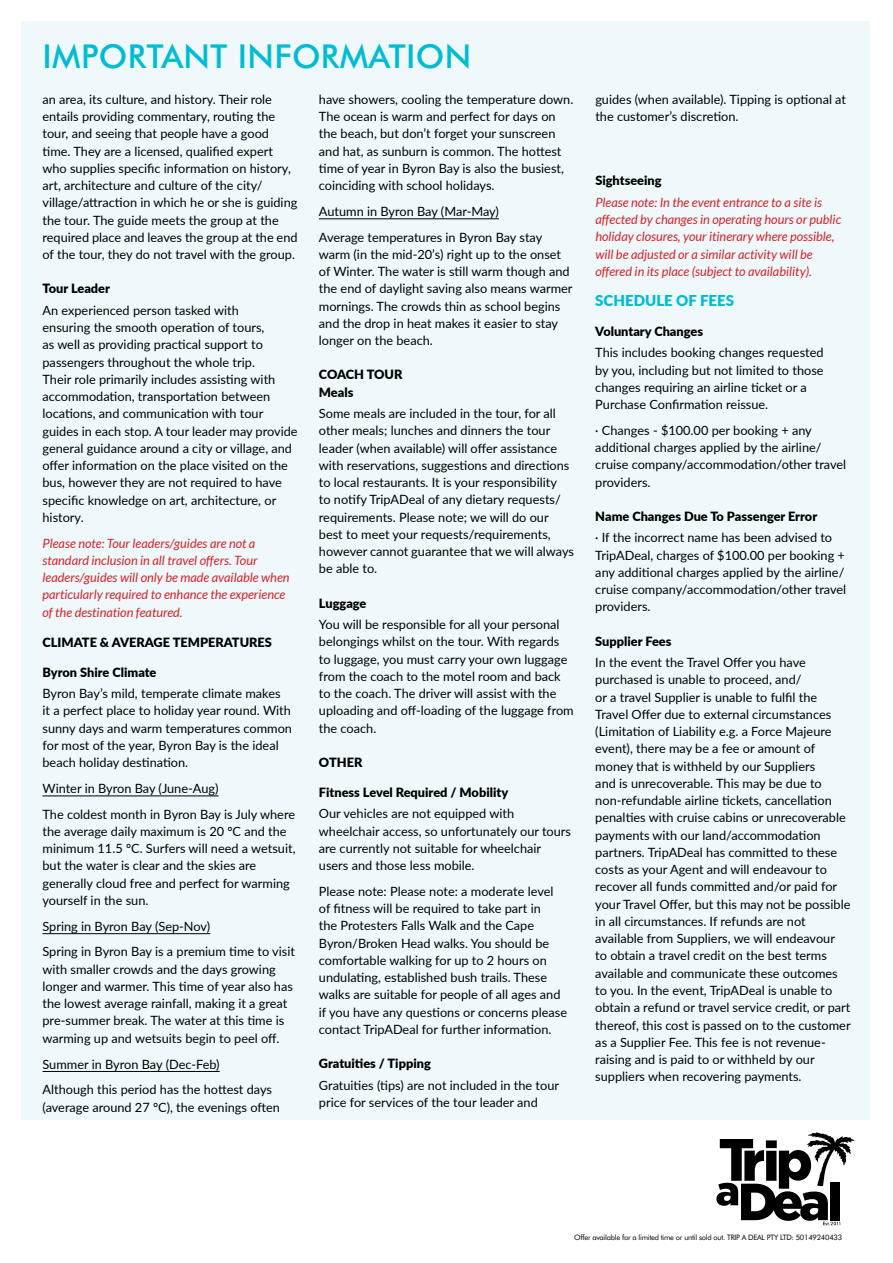
<style>
.page{position:relative;width:893px;height:1263px;background:#fff}
.page>*{position:absolute;margin:0;border:0;box-sizing:border-box;transform-origin:0 0}
.t1{font:500 33px "Futura BT";letter-spacing:.01em;color:#00bcd3}
.t2{font:900 15px "Lato";color:#00bcd3}
.t3{font:12.75px/17.2px "Lato";color:#000}
.t4{font:italic 12.75px/17.2px "Lato";color:#d2232a}
.t5{font:900 12.75px/17.2px "Lato";color:#000}
.t6{font:7.5px "Futura BT";letter-spacing:-.03em;color:#000}
</style>
<div class="page">
<div style="left:21px;top:21px;width:849px;height:1098px;background:#eff8fa"></div>
<svg style="left:716px;top:1132px;width:138px;height:93px"></svg>
<hr style="left:43px;top:796px;width:176px;height:1px;background:#000">
<hr style="left:43px;top:933px;width:167px;height:1px;background:#000">
<hr style="left:43px;top:1071px;width:177px;height:1px;background:#000">
<hr style="left:319px;top:218px;width:180px;height:1px;background:#000">
<h1 class="t1" style="left:43px;top:36px;width:430px">IMPORTANT INFORMATION</h1>
<p class="t3" style="left:43px;top:90px;width:257px">an area, its culture, and history. Their role entails providing commentary, routing the tour, and seeing that people have a good time. They are a licensed, qualified expert who supplies specific information on history, art, architecture and culture of the city/ village/attraction in which he or she is guiding the tour. The guide meets the group at the required place and leaves the group at the end of the tour, they do not travel with the group.</p>
<p class="t5" style="left:43px;top:279px;width:69px">Tour Leader</p>
<p class="t3" style="left:43px;top:301px;width:257px">An experienced person tasked with<br>ensuring the smooth operation of tours,<br>as well as providing practical support to passengers throughout the whole trip.<br>Their role primarily includes assisting with accommodation, transportation between locations, and communication with tour guides in each stop. A tour leader may provide general guidance around a city or village, and offer information on the place visited on the bus, however they are not required to have specific knowledge on art, architecture, or history.</p>
<p class="t4" style="left:43px;top:535px;width:249px">Please note: Tour leaders/guides are not a standard inclusion in all travel offers. Tour leaders/guides will only be made available when particularly required to enhance the experience of the destination featured.</p>
<p class="t5" style="left:43px;top:633px;width:231px">CLIMATE &amp; AVERAGE TEMPERATURES</p>
<p class="t5" style="left:43px;top:663px;width:116px">Byron Shire Climate</p>
<p class="t3" style="left:43px;top:684px;width:251px">Byron Bay’s mild, temperate climate makes<br>it a perfect place to holiday year round. With sunny days and warm temperatures common for most of the year, Byron Bay is the ideal beach holiday destination.</p>
<p class="t3" style="left:43px;top:775px;width:254px;line-height:25.8px">Winter in Byron Bay (June-Aug)<br>The coldest month in Byron Bay is July where</p>
<p class="t3" style="left:43px;top:822px;width:255px">the average daily maximum is 20 ºC and the minimum 11.5 ºC. Surfers will need a wetsuit, but the water is clear and the skies are generally cloud free and perfect for warming yourself in the sun.</p>
<p class="t3" style="left:43px;top:913px;width:254px;line-height:25.8px">Spring in Byron Bay (Sep-Nov)<br>Spring in Byron Bay is a premium time to visit</p>
<p class="t3" style="left:43px;top:960px;width:252px">with smaller crowds and the days growing longer and warmer. This time of year also has the lowest average rainfall, making it a great pre-summer break. The water at this time is warming up and wetsuits begin to peel off.</p>
<p class="t3" style="left:43px;top:1050px;width:231px;line-height:25.8px">Summer in Byron Bay (Dec-Feb)<br>Although this period has the hottest days</p>
<p class="t3" style="left:43px;top:1098px;width:239px">(average around 27 ºC), the evenings often</p>
<p class="t3" style="left:319px;top:90px;width:256px">have showers, cooling the temperature down.<br>The ocean is warm and perfect for days on the beach, but don’t forget your sunscreen and hat, as sunburn is common. The hottest time of year in Byron Bay is also the busiest, coinciding with school holidays.</p>
<p class="t3" style="left:319px;top:198px;width:225px;line-height:25.8px">Autumn in Byron Bay (Mar-May)<br>Average temperatures in Byron Bay stay</p>
<p class="t3" style="left:319px;top:245px;width:255px">warm (in the mid-20’s) right up to the onset of Winter. The water is still warm though and the end of daylight saving also means warmer mornings. The crowds thin as school begins and the drop in heat makes it easier to stay longer on the beach.</p>
<p class="t5" style="left:319px;top:365px;width:85px">COACH TOUR<br>Meals</p>
<p class="t3" style="left:319px;top:404px;width:257px">Some meals are included in the tour, for all other meals; lunches and dinners the tour leader (when available) will offer assistance with reservations, suggestions and directions to local restaurants. It is your responsibility<br>to notify TripADeal of any dietary requests/ requirements. Please note; we will do our best to meet your requests/requirements, however cannot guarantee that we will always be able to.</p>
<p class="t5" style="left:319px;top:594px;width:49px">Luggage</p>
<p class="t3" style="left:319px;top:615px;width:256px">You will be responsible for all your personal belongings whilst on the tour. With regards to luggage, you must carry your own luggage from the coach to the motel room and back to the coach. The driver will assist with the uploading and off-loading of the luggage from the coach.</p>
<p class="t5" style="left:319px;top:753px;width:45px">OTHER</p>
<p class="t5" style="left:319px;top:783px;width:191px">Fitness Level Required / Mobility</p>
<p class="t3" style="left:319px;top:805px;width:254px">Our vehicles are not equipped with wheelchair access, so unfortunately our tours are currently not suitable for wheelchair users and those less mobile.</p>
<p class="t3" style="left:319px;top:882px;width:250px">Please note: Please note: a moderate level of fitness will be required to take part in<br>the Protesters Falls Walk and the Cape Byron/Broken Head walks. You should be comfortable walking for up to 2 hours on undulating, established bush trails. These walks are suitable for people of all ages and if you have any questions or concerns please contact TripADeal for further information.</p>
<p class="t5" style="left:319px;top:1054px;width:113px">Gratuities / Tipping</p>
<p class="t3" style="left:319px;top:1076px;width:242px">Gratuities (tips) are not included in the tour price for services of the tour leader and</p>
<p class="t3" style="left:595px;top:90px;width:252px">guides (when available). Tipping is optional at the customer’s discretion.</p>
<p class="t5" style="left:595px;top:171px;width:68px">Sightseeing</p>
<p class="t4" style="left:595px;top:194px;width:247px">Please note: In the event entrance to a site is affected by changes in operating hours or public holiday closures, your itinerary where possible, will be adjusted or a similar activity will be offered in its place (subject to availability).</p>
<p class="t2" style="left:595px;top:289px;width:140px">SCHEDULE OF FEES</p>
<p class="t5" style="left:595px;top:322px;width:109px">Voluntary Changes</p>
<p class="t3" style="left:595px;top:344px;width:230px">This includes booking changes requested by you, including but not limited to those changes requiring an airline ticket or a Purchase Confirmation reissue.</p>
<p class="t3" style="left:595px;top:421px;width:252px">· Changes - $100.00 per booking + any additional charges applied by the airline/ cruise company/accommodation/other travel providers.</p>
<p class="t5" style="left:595px;top:507px;width:223px">Name Changes Due To Passenger Error</p>
<p class="t3" style="left:595px;top:529px;width:252px">· If the incorrect name has been advised to TripADeal, charges of $100.00 per booking + any additional charges applied by the airline/ cruise company/accommodation/other travel providers.</p>
<p class="t5" style="left:595px;top:632px;width:78px">Supplier Fees</p>
<p class="t3" style="left:595px;top:653px;width:257px">In the event the Travel Offer you have purchased is unable to proceed, and/<br>or a travel Supplier is unable to fulfil the Travel Offer due to external circumstances (Limitation of Liability e.g. a Force Majeure event), there may be a fee or amount of money that is withheld by our Suppliers<br>and is unrecoverable. This may be due to non-refundable airline tickets, cancellation penalties with cruise cabins or unrecoverable payments with our land/accommodation partners. TripADeal has committed to these costs as your Agent and will endeavour to recover all funds committed and/or paid for your Travel Offer, but this may not be possible in all circumstances. If refunds are not available from Suppliers, we will endeavour<br>to obtain a travel credit on the best terms available and communicate these outcomes to you. In the event, TripADeal is unable to obtain a refund or travel service credit, or part thereof, this cost is passed on to the customer as a Supplier Fee. This fee is not revenue&shy;raising and is paid to or withheld by our suppliers when recovering payments.</p>
<p class="t6" style="left:574px;top:1232px;width:269px">Offer available for a limited time or until sold out. TRIP A DEAL PTY LTD: 50149240433</p>
</div>
